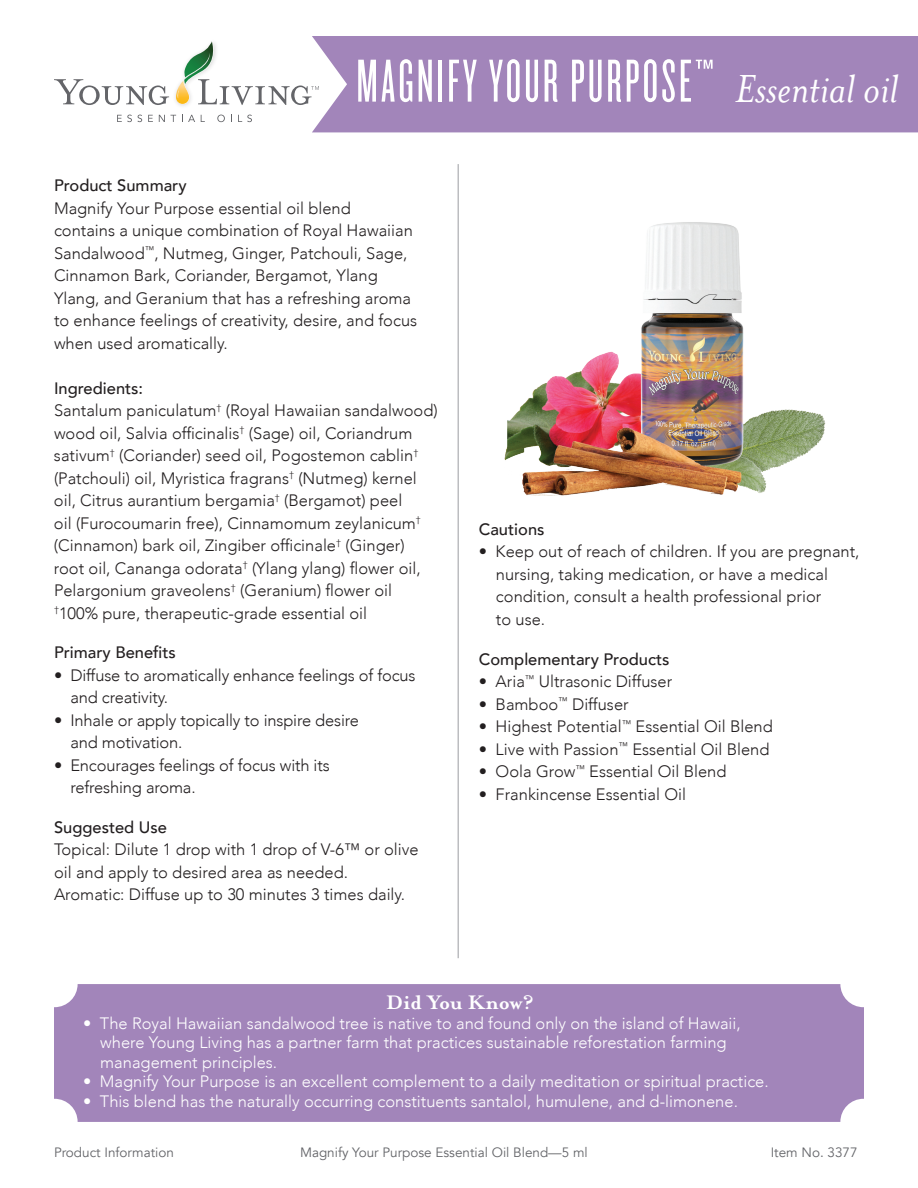
<style>
.page{position:relative;width:918px;height:1188px;background:#fff}
.page>*{position:absolute;margin:0;border:0;box-sizing:border-box;transform-origin:0 0}
.t1{font:63px "Knockout 26 Junior Flywght";letter-spacing:.05em;color:#fff}
.t2{font:700 22.5px "Mrs Eaves OT";color:#fff}
.t3{font:300 16.5px/22.5px "Avenir";color:#231f20}
.t4{font:300 16.5px/19.5px "Avenir";color:#fff}
.t5{font:500 16.5px "Avenir";color:#231f20}
.t6{font:13.5px "Avenir";color:#646569}
.s1{font-family:"Mrs Eaves OT";font-style:italic;font-size:45px}
.s2{font-weight:500}
</style>
<div class="page">
<hr style="left:458px;top:164px;width:1px;height:794px;background:#bcbdc0">
<div style="left:54px;top:984px;width:810px;height:138px;background:#a285ba"></div>
<svg style="left:54px;top:41px;width:258px;height:64px"></svg>
<svg style="left:117px;top:115px;width:25px;height:7px"></svg>
<svg style="left:148px;top:115px;width:5px;height:7px"></svg>
<svg style="left:159px;top:115px;width:6px;height:7px"></svg>
<svg style="left:171px;top:115px;width:5px;height:7px"></svg>
<svg style="left:182px;top:115px;width:13px;height:7px"></svg>
<svg style="left:217px;top:115px;width:8px;height:7px"></svg>
<svg style="left:238px;top:115px;width:14px;height:7px"></svg>
<div style="left:312px;top:36px;width:606px;height:96px;background:#a285ba"></div>
<img style="left:504px;top:222px;width:322px;height:274px">
<h1 class="t1" style="left:356px;top:46px;width:544px">MAGNIFY YOUR PURPOSE™ <span class="s1">Essential oil</span></h1>
<p class="t5" style="left:54px;top:171px;width:134px">Product Summary</p>
<p class="t3" style="left:54px;top:197px;width:365px">Magnify Your Purpose essential oil blend<br>contains a unique combination of Royal Hawaiian Sandalwood<sup>™</sup>, Nutmeg, Ginger, Patchouli, Sage, Cinnamon Bark, Coriander, Bergamot, Ylang Ylang, and Geranium that has a refreshing aroma to enhance feelings of creativity, desire, and focus when used aromatically.</p>
<p class="t3" style="left:54px;top:377px;width:385px"><span class="s2">Ingredients:<br></span>Santalum paniculatum<sup>†</sup> (Royal Hawaiian sandalwood) wood oil, Salvia officinalis<sup>†</sup> (Sage) oil, Coriandrum sativum<sup>†</sup> (Coriander) seed oil, Pogostemon cablin<sup>† </sup>(Patchouli) oil, Myristica fragrans<sup>†</sup> (Nutmeg) kernel oil, Citrus aurantium bergamia<sup>†</sup> (Bergamot) peel<br>oil (Furocoumarin free), Cinnamomum zeylanicum<sup>† </sup>(Cinnamon) bark oil, Zingiber officinale<sup>†</sup> (Ginger) root oil, Cananga odorata<sup>†</sup> (Ylang ylang) flower oil, Pelargonium graveolens<sup>†</sup> (Geranium) flower oil <sup>†</sup>100% pure, therapeutic-grade essential oil</p>
<p class="t5" style="left:54px;top:638px;width:123px">Primary Benefits</p>
<p class="t3" style="left:71px;top:664px;width:347px;text-indent:-16px">• Diffuse to aromatically enhance feelings of focus and creativity.</p>
<p class="t3" style="left:71px;top:709px;width:290px;text-indent:-16px">• Inhale or apply topically to inspire desire and motivation.</p>
<p class="t3" style="left:71px;top:754px;width:261px;text-indent:-16px">• Encourages feelings of focus with its refreshing aroma.</p>
<p class="t5" style="left:54px;top:813px;width:115px">Suggested Use</p>
<p class="t3" style="left:54px;top:838px;width:366px">Topical: Dilute 1 drop with 1 drop of V-6™ or olive oil and apply to desired area as needed.<br>Aromatic: Diffuse up to 30 minutes 3 times daily.</p>
<p class="t5" style="left:479px;top:515px;width:67px">Cautions</p>
<p class="t3" style="left:496px;top:540px;width:365px;text-indent:-17px">• Keep out of reach of children. If you are pregnant, nursing, taking medication, or have a medical condition, consult a health professional prior<br>to use.</p>
<p class="t5" style="left:479px;top:645px;width:192px">Complementary Products</p>
<p class="t3" style="left:479px;top:670px;width:195px">• Aria<sup>™</sup> Ultrasonic Diffuser</p>
<p class="t3" style="left:479px;top:693px;width:151px">• Bamboo<sup>™</sup> Diffuser</p>
<p class="t3" style="left:479px;top:715px;width:296px">• Highest Potential<sup>™</sup> Essential Oil Blend</p>
<p class="t3" style="left:479px;top:738px;width:292px">• Live with Passion<sup>™</sup> Essential Oil Blend</p>
<p class="t3" style="left:479px;top:760px;width:249px">• Oola Grow<sup>™</sup> Essential Oil Blend</p>
<p class="t3" style="left:479px;top:783px;width:209px">• Frankincense Essential Oil</p>
<h2 class="t2" style="left:386px;top:990px;width:149px">Did You Know?</h2>
<p class="t4" style="left:100px;top:1013px;width:642px;text-indent:-17px">• The Royal Hawaiian sandalwood tree is native to and found only on the island of Hawaii, where Young Living has a partner farm that practices sustainable reforestation farming management principles.</p>
<p class="t4" style="left:83px;top:1072px;width:687px">• Magnify Your Purpose is an excellent complement to a daily meditation or spiritual practice.</p>
<p class="t4" style="left:83px;top:1091px;width:656px">• This blend has the naturally occurring constituents santalol, humulene, and d-limonene.</p>
<p class="t6" style="left:54px;top:1144px;width:122px">Product Information</p>
<p class="t6" style="left:300px;top:1144px;width:289px">Magnify Your Purpose Essential Oil Blend—5 ml</p>
<p class="t6" style="left:771px;top:1144px;width:88px">Item No. 3377</p>
</div>
